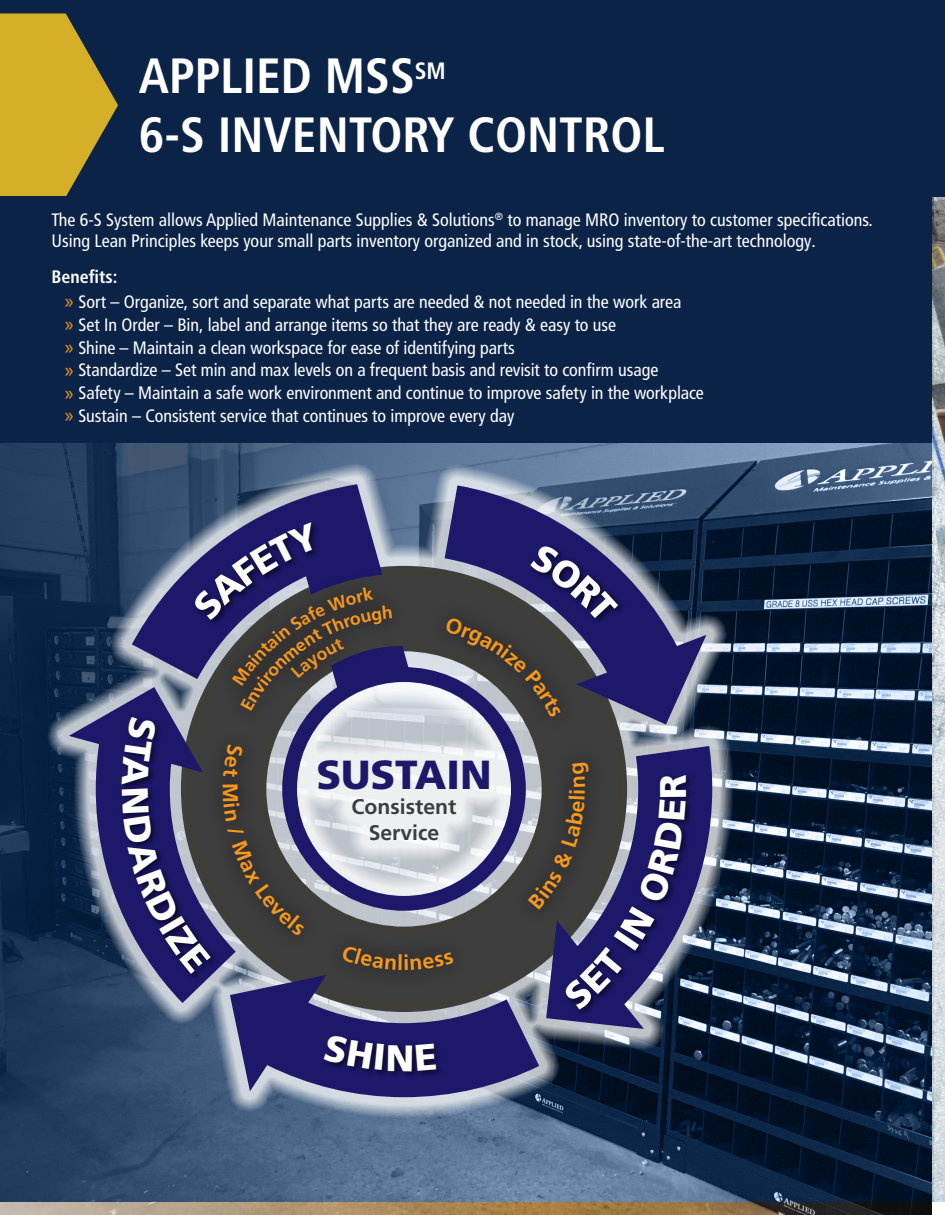
<style>
.page{position:relative;width:945px;height:1215px;background:#fff}
.page>*{position:absolute;margin:0;border:0;box-sizing:border-box;transform-origin:0 0}
.t1{font:700 condensed 49.5px "Frutiger LT Pro";color:#fff}
.t2{font:900 40.65px "Frutiger";color:#1d186a}
.t3{font:700 21.15px/25.3px "Frutiger";color:#3e3e3f;text-align:center}
.t4{font:condensed 18px/21px "Frutiger LT Pro";color:#fff}
.Body_Copy{font:700 condensed 18px "Frutiger LT Pro";color:#fff}
.s1{font-family:"Myriad Pro";font-stretch:normal;font-size:21px;color:#f7981d}
</style>
<div class="page">
<div style="left:0;top:0;width:945px;height:197px;background:#0c2348"></div>
<svg style="left:0;top:14px;width:118px;height:182px"></svg>
<img style="left:932px;top:197px;width:2px;height:1005px">
<svg style="left:934px;top:197px;width:11px;height:1005px;background:#d5dce1"></svg>
<img style="left:932px;top:198px;width:13px;height:497px">
<div style="left:0;top:196px;width:932px;height:247px;background:#0c2348"></div>
<img style="left:0;top:443px;width:932px;height:772px">
<div style="left:47px;top:463px;width:687px;height:655px;background:#fff;opacity:.75"></div>
<svg style="left:445px;top:485px;width:261px;height:240px;background:#4b5a7e"></svg>
<img style="left:161px;top:483px;width:274px;height:39px">
<img style="left:225px;top:1097px;width:308px;height:46px">
<img style="left:42px;top:682px;width:80px;height:316px">
<img style="left:686px;top:746px;width:49px;height:288px">
<svg style="left:122px;top:522px;width:564px;height:575px;background:#535574"></svg>
<p class="t1" style="left:139px;top:46px;width:309px">APPLIED MSS<sup>SM</sup></p>
<p class="t1" style="left:139px;top:105px;width:527px">6-S INVENTORY CONTROL</p>
<p class="t4" style="left:51px;top:210px;width:823px">The 6-S System allows Applied Maintenance Supplies &amp; Solutions<sup>®</sup> to manage MRO inventory to customer specifications.<br>Using Lean Principles keeps your small parts inventory organized and in stock, using state-of-the-art technology.</p>
<p class="Body_Copy" style="left:51px;top:266px;width:68px">Benefits:</p>
<p class="t4" style="left:65px;top:291px;width:618px"><span class="s1">»</span> Sort – Organize, sort and separate what parts are needed &amp; not needed in the work area</p>
<p class="t4" style="left:65px;top:314px;width:553px"><span class="s1">»</span> Set In Order – Bin, label and arrange items so that they are ready &amp; easy to use</p>
<p class="t4" style="left:65px;top:337px;width:451px"><span class="s1">»</span> Shine – Maintain a clean workspace for ease of identifying parts</p>
<p class="t4" style="left:65px;top:360px;width:595px"><span class="s1">»</span> Standardize – Set min and max levels on a frequent basis and revisit to confirm usage</p>
<p class="t4" style="left:65px;top:383px;width:640px"><span class="s1">»</span> Safety – Maintain a safe work environment and continue to improve safety in the workplace</p>
<p class="t4" style="left:65px;top:406px;width:451px"><span class="s1">»</span> Sustain – Consistent service that continues to improve every day</p>
<h2 class="t2" style="left:316px;top:750px;width:177px">SUSTAIN</h2>
<p class="t3" style="left:352px;top:795px;width:106px">Consistent<br>Service</p>
</div>
